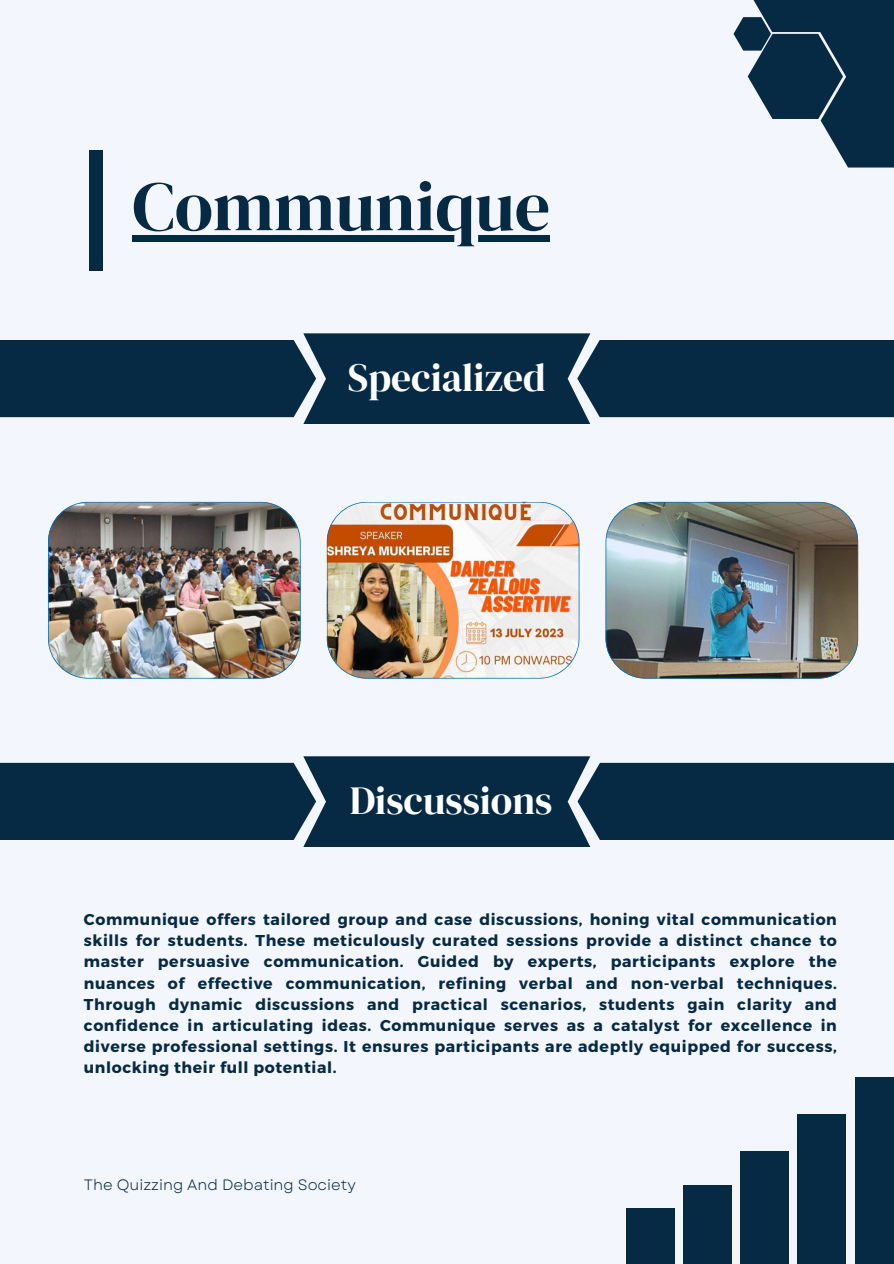
<style>
.page{position:relative;width:894px;height:1264px;background:#fff}
.page>*{position:absolute;margin:0;border:0;box-sizing:border-box;transform-origin:0 0}
.t1{font:70.2px "DM Serif Display";color:#072a44}
.t2{font:39.45px "DM Serif Display";color:#fff}
.t3{font:700 15.75px/21.1px "Montserrat";letter-spacing:.04em;color:#072a44;text-align:justify}
.t4{font:15px "Garet";color:#072a44}
</style>
<div class="page">
<div style="left:0;top:0;width:893px;height:1263px;background:#f4f6fd"></div>
<div style="left:89px;top:150px;width:14px;height:121px;background:#072a44"></div>
<div style="left:132px;top:235px;width:418px;height:6px;background:#072a44"></div>
<div style="left:801px;top:0;width:92px;height:113px;background:#072a44"></div>
<svg style="left:733px;top:17px;width:160px;height:150px"></svg>
<div style="left:744px;top:0;width:114px;height:32px;background:#072a44"></div>
<svg style="left:0;top:333px;width:893px;height:91px;background:#25435b"></svg>
<svg style="left:0;top:756px;width:893px;height:91px;background:#25445b"></svg>
<img style="left:48px;top:502px;width:252px;height:176px">
<img style="left:326px;top:502px;width:253px;height:176px">
<img style="left:605px;top:502px;width:253px;height:176px">
<div style="left:683px;top:1185px;width:48px;height:78px;background:#072a44"></div>
<div style="left:626px;top:1208px;width:48px;height:55px;background:#072a44"></div>
<div style="left:740px;top:1151px;width:48px;height:112px;background:#072a44"></div>
<div style="left:797px;top:1114px;width:48px;height:149px;background:#072a44"></div>
<div style="left:854px;top:1077px;width:39px;height:186px;background:#072a44"></div>
<p class="t1" style="left:132px;top:157px;width:419px">Communique</p>
<p class="t2" style="left:348px;top:350px;width:199px">Specialized</p>
<h1 class="t2" style="left:349px;top:773px;width:204px">Discussions</h1>
<h2 class="t3" style="left:84px;top:908px;width:754px">Communique offers tailored group and case discussions, honing vital communication skills for students. These meticulously curated sessions provide a distinct chance to master persuasive communication. Guided by experts, participants explore the nuances of effective communication, refining verbal and non-verbal techniques.<br>Through dynamic discussions and practical scenarios, students gain clarity and confidence in articulating ideas. Communique serves as a catalyst for excellence in diverse professional settings. It ensures participants are adeptly equipped for success, unlocking their full potential.</h2>
<p class="t4" style="left:84px;top:1173px;width:273px">The Quizzing And Debating Society</p>
</div>
